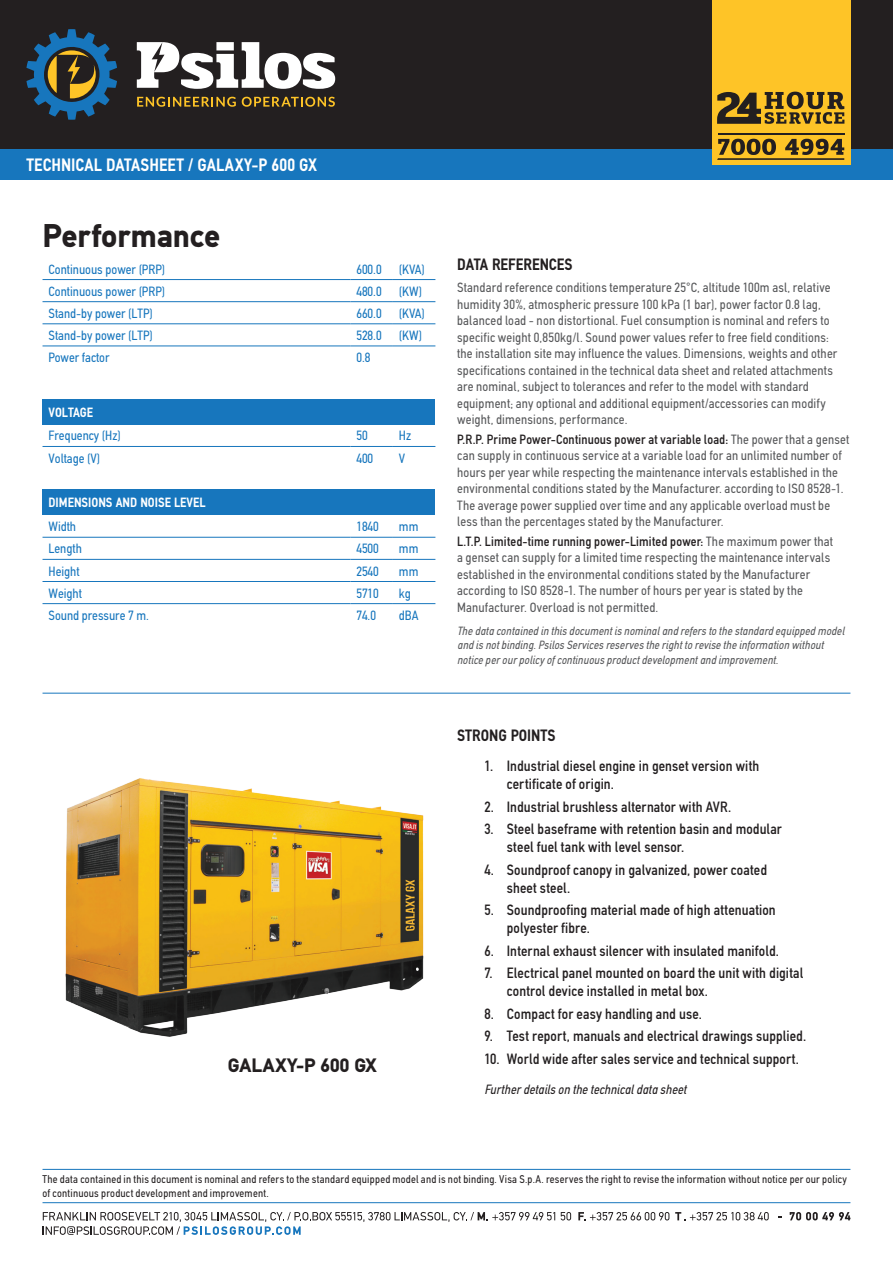
<style>
.page{position:relative;width:893px;height:1263px;background:#fff}
.page>*{position:absolute;margin:0;border:0;box-sizing:border-box;transform-origin:0 0}
.t1{font:900 33px "PF Din Text";letter-spacing:-.005em;color:#231f20}
.t2{font:900 19.5px "PF Din Text";letter-spacing:.01em;color:#231f20}
.t3{font:700 18px "PF Din Text Condensed";letter-spacing:.005em;color:#fff}
.t4{font:700 16.5px "PF Din Text Condensed";color:#231f20}
.t5{font:500 condensed 15px/18px "PF Din Text";letter-spacing:.01em;color:#231f20}
.t6{font:13.5px/16.5px "PF Din Text Condensed";letter-spacing:.015em;color:#57585a}
.t7{font:13.5px "PF Din Text Condensed";color:#1776bd}
.t8{font:500 condensed 13.5px "PF Din Text";letter-spacing:.01em;color:#231f20}
.t9{font:italic 13.5px "PF Din Text Condensed";letter-spacing:.01em;color:#231f20}
.t10{font:700 13.5px "PF Din Text Condensed";color:#fff}
.t11{font:italic 12px/14.4px "PF Din Text Condensed";letter-spacing:.015em;color:#57585a}
.t12{font:11.25px/13.5px "PF Din Text Condensed";letter-spacing:.02em;color:#231f20}
.s1{font-family:"PF Din Text Condensed";font-weight:400;font-stretch:normal;color:#57585a}
</style>
<div class="page">
<div style="left:0;top:149px;width:893px;height:31px;background:#1776bd"></div>
<div style="left:0;top:0;width:893px;height:149px;background:#231f20"></div>
<svg style="left:26px;top:29px;width:91px;height:91px"></svg>
<svg style="left:137px;top:42px;width:198px;height:47px"></svg>
<svg style="left:137px;top:97px;width:99px;height:10px"></svg>
<svg style="left:242px;top:97px;width:93px;height:10px"></svg>
<div style="left:712px;top:0;width:138px;height:165px;background:#fec427"></div>
<svg style="left:717px;top:92px;width:127px;height:32px"></svg>
<svg style="left:717px;top:139px;width:127px;height:21px"></svg>
<hr style="left:718px;top:133px;width:126px;height:2px;background:#231f20">
<svg style="left:561px;top:1212px;width:10px;height:8px"></svg>
<svg style="left:578px;top:1212px;width:91px;height:8px"></svg>
<svg style="left:675px;top:1212px;width:94px;height:8px"></svg>
<svg style="left:790px;top:1212px;width:60px;height:8px"></svg>
<svg style="left:43px;top:1212px;width:512px;height:23px"></svg>
<hr style="left:43px;top:1202px;width:807px;height:1px;background:#1776bd">
<hr style="left:43px;top:1169px;width:807px;height:1px;background:#1776bd">
<hr style="left:43px;top:279px;width:307px;height:1px;background:#1776bd">
<hr style="left:350px;top:279px;width:43px;height:1px;background:#1776bd">
<hr style="left:393px;top:279px;width:42px;height:1px;background:#1776bd">
<hr style="left:43px;top:301px;width:307px;height:1px;background:#1776bd">
<hr style="left:350px;top:301px;width:43px;height:1px;background:#1776bd">
<hr style="left:393px;top:301px;width:42px;height:1px;background:#1776bd">
<hr style="left:43px;top:323px;width:307px;height:1px;background:#1776bd">
<hr style="left:350px;top:323px;width:43px;height:1px;background:#1776bd">
<hr style="left:393px;top:323px;width:42px;height:1px;background:#1776bd">
<hr style="left:43px;top:346px;width:307px;height:1px;background:#1776bd">
<hr style="left:350px;top:346px;width:43px;height:1px;background:#1776bd">
<hr style="left:393px;top:346px;width:42px;height:1px;background:#1776bd">
<div style="left:43px;top:399px;width:392px;height:25px;background:#1776bd"></div>
<hr style="left:43px;top:446px;width:307px;height:1px;background:#1776bd">
<hr style="left:350px;top:446px;width:43px;height:1px;background:#1776bd">
<hr style="left:393px;top:446px;width:42px;height:1px;background:#1776bd">
<div style="left:43px;top:490px;width:392px;height:25px;background:#1776bd"></div>
<hr style="left:43px;top:537px;width:307px;height:1px;background:#1776bd">
<hr style="left:350px;top:537px;width:43px;height:1px;background:#1776bd">
<hr style="left:393px;top:537px;width:42px;height:1px;background:#1776bd">
<hr style="left:43px;top:559px;width:307px;height:1px;background:#1776bd">
<hr style="left:350px;top:559px;width:43px;height:1px;background:#1776bd">
<hr style="left:393px;top:559px;width:42px;height:1px;background:#1776bd">
<hr style="left:43px;top:581px;width:307px;height:1px;background:#1776bd">
<hr style="left:350px;top:581px;width:43px;height:1px;background:#1776bd">
<hr style="left:393px;top:581px;width:42px;height:1px;background:#1776bd">
<hr style="left:43px;top:603px;width:307px;height:1px;background:#1776bd">
<hr style="left:350px;top:603px;width:43px;height:1px;background:#1776bd">
<hr style="left:393px;top:603px;width:42px;height:1px;background:#1776bd">
<hr style="left:43px;top:693px;width:807px;height:1px;background:#1776bd">
<img style="left:65px;top:778px;width:359px;height:259px">
<h3 class="t3" style="left:26px;top:154px;width:292px">TECHNICAL DATASHEET / GALAXY-P 600 GX</h3>
<h1 class="t1" style="left:43px;top:216px;width:179px">Performance</h1>
<p class="t7" style="left:49px;top:261px;width:118px">Continuous power (PRP)</p>
<p class="t7" style="left:356px;top:261px;width:27px">600.0</p>
<p class="t7" style="left:399px;top:261px;width:27px">(KVA)</p>
<p class="t7" style="left:49px;top:283px;width:118px">Continuous power (PRP)</p>
<p class="t7" style="left:356px;top:283px;width:27px">480.0</p>
<p class="t7" style="left:399px;top:283px;width:25px">(KW)</p>
<p class="t7" style="left:49px;top:305px;width:106px">Stand-by power (LTP)</p>
<p class="t7" style="left:356px;top:305px;width:27px">660.0</p>
<p class="t7" style="left:399px;top:305px;width:27px">(KVA)</p>
<p class="t7" style="left:49px;top:327px;width:106px">Stand-by power (LTP)</p>
<p class="t7" style="left:356px;top:327px;width:27px">528.0</p>
<p class="t7" style="left:399px;top:327px;width:25px">(KW)</p>
<p class="t7" style="left:49px;top:350px;width:63px">Power factor</p>
<p class="t7" style="left:356px;top:350px;width:16px">0.8</p>
<p class="t10" style="left:49px;top:404px;width:46px">VOLTAGE</p>
<p class="t7" style="left:49px;top:428px;width:74px">Frequency (Hz)</p>
<p class="t7" style="left:356px;top:428px;width:13px">50</p>
<p class="t7" style="left:399px;top:428px;width:14px">Hz</p>
<p class="t7" style="left:49px;top:450px;width:53px">Voltage (V)</p>
<p class="t7" style="left:356px;top:450px;width:18px">400</p>
<p class="t7" style="left:399px;top:450px;width:8px">V</p>
<p class="t10" style="left:49px;top:495px;width:159px">DIMENSIONS AND NOISE LEVEL</p>
<p class="t7" style="left:49px;top:519px;width:29px">Width</p>
<p class="t7" style="left:356px;top:519px;width:24px">1840</p>
<p class="t7" style="left:399px;top:519px;width:21px">mm</p>
<p class="t7" style="left:49px;top:541px;width:35px">Length</p>
<p class="t7" style="left:356px;top:541px;width:24px">4500</p>
<p class="t7" style="left:399px;top:541px;width:21px">mm</p>
<p class="t7" style="left:49px;top:563px;width:33px">Height</p>
<p class="t7" style="left:356px;top:563px;width:24px">2540</p>
<p class="t7" style="left:399px;top:563px;width:21px">mm</p>
<p class="t7" style="left:49px;top:585px;width:35px">Weight</p>
<p class="t7" style="left:356px;top:585px;width:24px">5710</p>
<p class="t7" style="left:399px;top:585px;width:14px">kg</p>
<p class="t7" style="left:49px;top:607px;width:102px">Sound pressure 7 m.</p>
<p class="t7" style="left:356px;top:607px;width:21px">74.0</p>
<p class="t7" style="left:399px;top:607px;width:21px">dBA</p>
<h2 class="t2" style="left:228px;top:1053px;width:150px">GALAXY-P 600 GX</h2>
<p class="t4" style="left:457px;top:254px;width:117px">DATA REFERENCES</p>
<p class="t6" style="left:457px;top:279px;width:382px">Standard reference conditions temperature 25°C, altitude 100m asl, relative humidity 30%, atmospheric pressure 100 kPa (1 bar), power factor 0.8 lag, balanced load - non distortional. Fuel consumption is nominal and refers to specific weight 0,850kg/l. Sound power values refer to free field conditions: the installation site may influence the values. Dimensions, weights and other specifications contained in the technical data sheet and related attachments are nominal, subject to tolerances and refer to the model with standard equipment; any optional and additional equipment/accessories can modify weight, dimensions, performance.</p>
<p class="t8" style="left:457px;top:431px;width:394px">P.R.P. Prime Power-Continuous power at variable load: <span class="s1">The power that a genset</span></p>
<p class="t6" style="left:457px;top:447px;width:388px">can supply in continuous service at a variable load for an unlimited number of hours per year while respecting the maintenance intervals established in the environmental conditions stated by the Manufacturer. according to ISO 8528-1.<br>The average power supplied over time and any applicable overload must be less than the percentages stated by the Manufacturer.</p>
<p class="t8" style="left:457px;top:533px;width:377px">L.T.P. Limited-time running power-Limited power: <span class="s1">The maximum power that</span></p>
<p class="t6" style="left:457px;top:549px;width:375px">a genset can supply for a limited time respecting the maintenance intervals established in the environmental conditions stated by the Manufacturer according to ISO 8528-1. The number of hours per year is stated by the Manufacturer. Overload is not permitted.</p>
<p class="t11" style="left:457px;top:624px;width:389px">The data contained in this document is nominal and refers to the standard equipped model and is not binding. Psilos Services reserves the right to revise the information without notice per our policy of continuous product development and improvement.</p>
<p class="t4" style="left:457px;top:725px;width:100px">STRONG POINTS</p>
<p class="t5" style="left:507px;top:757px;width:254px;text-indent:-22px">1. Industrial diesel engine in genset version with certificate of origin.</p>
<p class="t5" style="left:484px;top:798px;width:248px">2. Industrial brushless alternator with AVR.</p>
<p class="t5" style="left:507px;top:820px;width:277px;text-indent:-22px">3. Steel baseframe with retention basin and modular steel fuel tank with level sensor.</p>
<p class="t5" style="left:507px;top:861px;width:262px;text-indent:-22px">4. Soundproof canopy in galvanized, power coated sheet steel.</p>
<p class="t5" style="left:507px;top:901px;width:270px;text-indent:-22px">5. Soundproofing material made of high attenuation polyester fibre.</p>
<p class="t5" style="left:484px;top:942px;width:296px">6. Internal exhaust silencer with insulated manifold.</p>
<p class="t5" style="left:507px;top:964px;width:298px;text-indent:-22px">7. Electrical panel mounted on board the unit with digital control device installed in metal box.</p>
<p class="t5" style="left:484px;top:1005px;width:219px">8. Compact for easy handling and use.</p>
<p class="t5" style="left:484px;top:1027px;width:323px">9. Test report, manuals and electrical drawings supplied.</p>
<p class="t5" style="left:484px;top:1050px;width:316px">10. World wide after sales service and technical support.</p>
<p class="t9" style="left:484px;top:1081px;width:203px">Further details on the technical data sheet</p>
<p class="t12" style="left:43px;top:1173px;width:806px">The data contained in this document is nominal and refers to the standard equipped model and is not binding. Visa S.p.A. reserves the right to revise the information without notice per our policy of continuous product development and improvement.</p>
</div>
